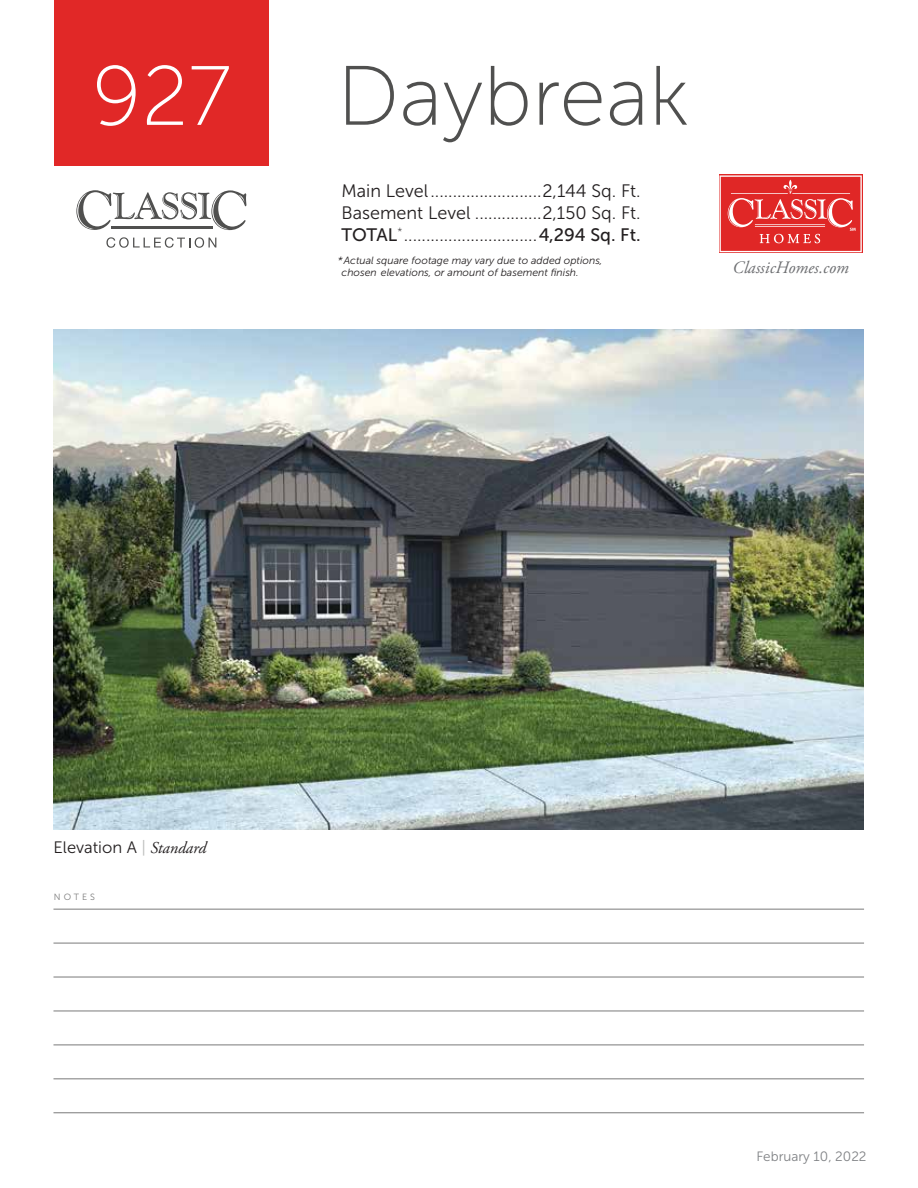
<style>
.page{position:relative;width:918px;height:1188px;background:#fff}
.page>*{position:absolute;margin:0;border:0;box-sizing:border-box;transform-origin:0 0}
.t1{font:84px "Museo Sans 100";color:#50504f}
.t2{font:84px "Museo Sans 100";color:#fff}
.t3{font:italic 44.7px "Adobe Garamond Pro";color:#fff}
.t4{font:18px/21.6px "Museo Sans 300";color:#231f20;text-align:justify}
.t5{font:italic 17.4px "Adobe Garamond Pro";color:#6d6e71}
.t6{font:16.5px "Museo Sans 300";color:#231f20}
.t7{font:13.5px "Museo Sans 300";color:#808285}
.t8{font:italic 10.5px/12.6px "Museo Sans 300";color:#231f20}
.t9{font:9px "Museo Sans 300";letter-spacing:.325em;color:#7a7a7a}
.s1{font-family:"Museo Sans 500"}
.s2{color:#bbbcbb}
.s3{font-family:"Adobe Garamond Pro";font-style:italic}
</style>
<div class="page">
<img style="left:53px;top:329px;width:810px;height:500px">
<svg style="left:719px;top:175px;width:144px;height:78px"></svg>
<svg style="left:720px;top:175px;width:142px;height:77px;background:#e44847"></svg>
<hr style="left:53px;top:909px;width:811px;height:1px;background:#7a7a7a">
<hr style="left:53px;top:943px;width:811px;height:1px;background:#7a7a7a">
<hr style="left:53px;top:977px;width:811px;height:1px;background:#7a7a7a">
<hr style="left:53px;top:1011px;width:811px;height:1px;background:#7a7a7a">
<hr style="left:53px;top:1078px;width:811px;height:1px;background:#7a7a7a">
<hr style="left:53px;top:1045px;width:811px;height:1px;background:#7a7a7a">
<hr style="left:53px;top:1112px;width:811px;height:1px;background:#7a7a7a">
<div style="left:54px;top:0;width:215px;height:166px;background:#e12827"></div>
<svg style="left:76px;top:190px;width:170px;height:40px"></svg>
<hr style="left:111px;top:227px;width:102px;height:2px;background:#50504f">
<svg style="left:106px;top:237px;width:110px;height:11px"></svg>
<h1 class="t2" style="left:92px;top:51px;width:141px">927</h1>
<h2 class="t3" style="left:86px;top:69px;width:194px">Renaissance</h2>
<h1 class="t1" style="left:337px;top:51px;width:354px">Daybreak</h1>
<p class="t4" style="left:342px;top:180px;width:301px">Main Level.........................2,144 Sq. Ft.<br>Basement Level ...............2,150 Sq. Ft.<br><span class="s1">TOTAL</span><sup>*</sup> ..............................<span class="s1">4,294 Sq. Ft.</span></p>
<p class="t8" style="left:342px;top:254px;width:263px;text-indent:-4px">*Actual square footage may vary due to added options, chosen elevations, or amount of basement finish.</p>
<p class="t5" style="left:732px;top:257px;width:118px">ClassicHomes.com</p>
<p class="t6" style="left:53px;top:838px;width:154px">Elevation A <span class="s2">|</span> <span class="s3">Standard</span></p>
<p class="t9" style="left:54px;top:892px;width:43px">NOTES</p>
<p class="t7" style="left:756px;top:1149px;width:112px">February 10, 2022</p>
</div>
